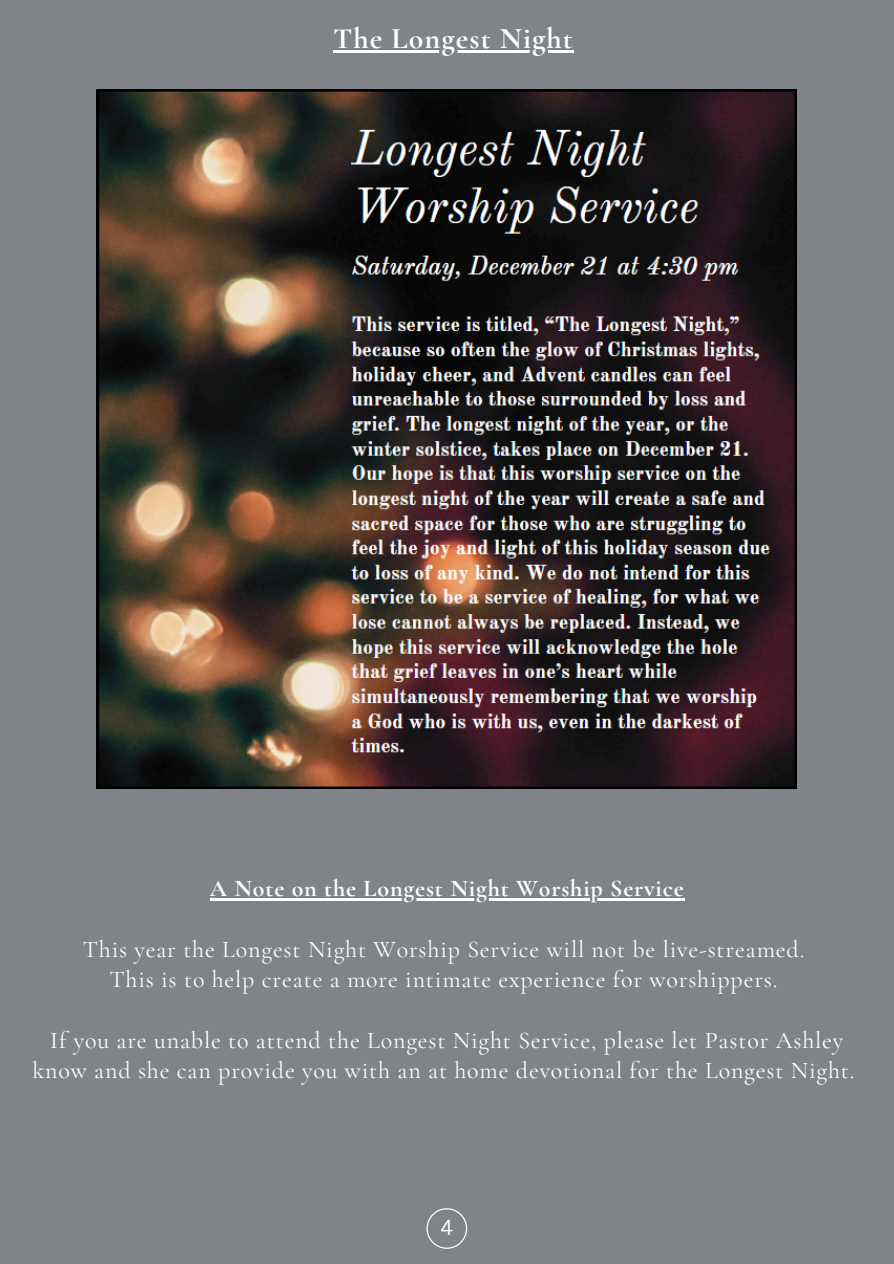
<style>
.page{position:relative;width:894px;height:1264px;background:#fff}
.page>*{position:absolute;margin:0;border:0;box-sizing:border-box;transform-origin:0 0}
.t1{font:700 30px "Cormorant Garamond";letter-spacing:.035em;color:#fff}
.t2{font:24px/30.3px "Cormorant Garamond";letter-spacing:.035em;color:#fff;text-align:center}
.t3{font:700 24px "Cormorant Garamond";letter-spacing:.035em;color:#fff}
.t4{font:21px "Canva Sans";color:#fff}
</style>
<div class="page">
<div style="left:0;top:0;width:893px;height:1263px;background:#808388"></div>
<svg style="left:426px;top:1208px;width:41px;height:40px"></svg>
<img style="left:97px;top:89px;width:699px;height:699px">
<hr style="left:333px;top:51px;width:241px;height:2px;background:#fff">
<hr style="left:210px;top:898px;width:474px;height:2px;background:#fff">
<p class="t1" style="left:333px;top:21px;width:241px">The Longest Night</p>
<h2 class="t3" style="left:210px;top:873px;width:475px">A Note on the Longest Night Worship Service</h2>
<p class="t2" style="left:83px;top:934px;width:723px">This year the Longest Night Worship Service will not be live-streamed.</p>
<p class="t2" style="left:109px;top:964px;width:669px">This is to help create a more intimate experience for worshippers.</p>
<p class="t2" style="left:33px;top:1025px;width:823px">If you are unable to attend the Longest Night Service, please let Pastor Ashley know and she can provide you with an at home devotional for the Longest Night.</p>
<h1 class="t4" style="left:440px;top:1212px;width:14px">4</h1>
</div>
